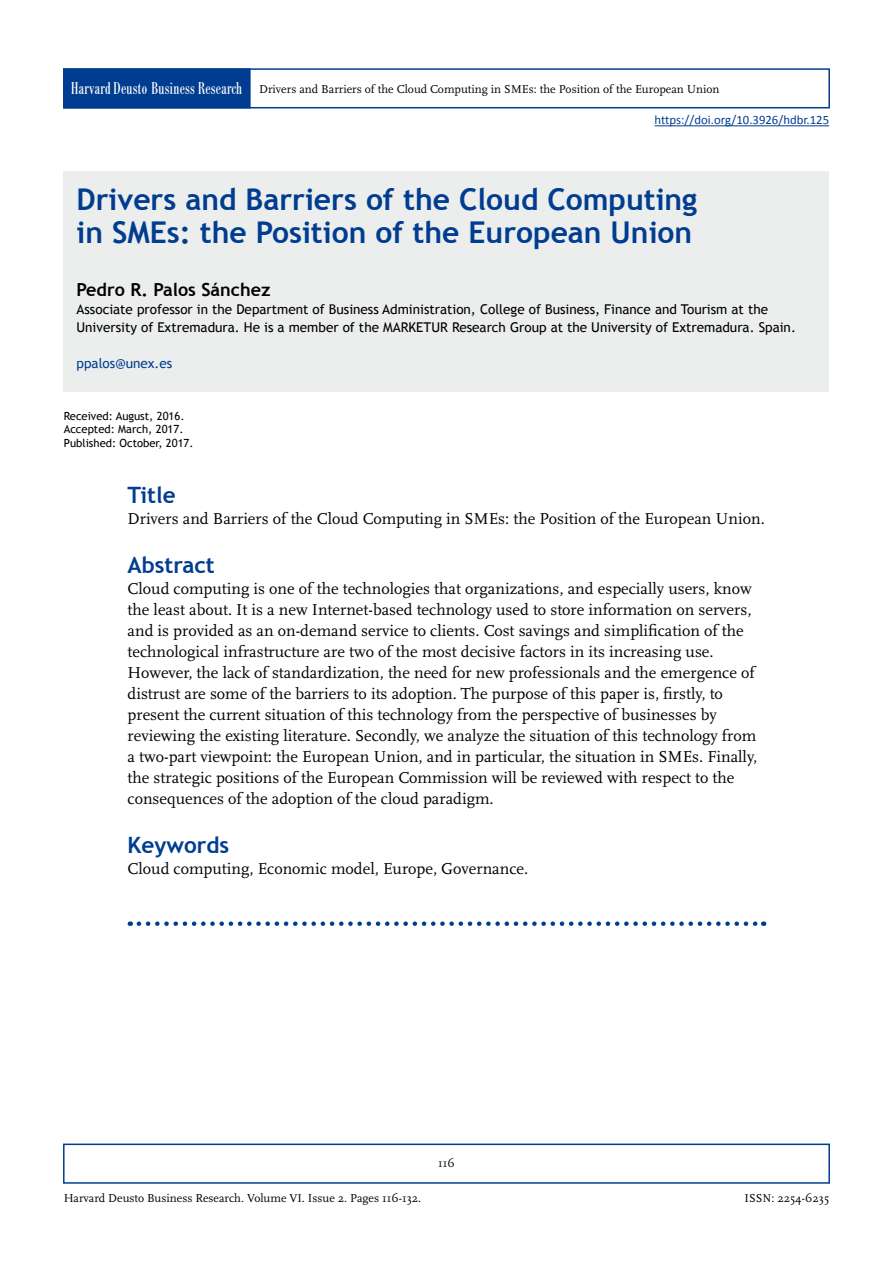
<style>
.page{position:relative;width:893px;height:1263px;background:#fff}
.page>*{position:absolute;margin:0;border:0;box-sizing:border-box;transform-origin:0 0}
.t1{font:700 30px/33px "Trebuchet MS";color:#003d90}
.t2{font:700 22.5px "Trebuchet MS";color:#003d90}
.t3{font:700 18px "Trebuchet MS";color:#000}
.t4{font:16.5px/21px "Scala";color:#000}
.t5{font:13.5px/18px "Trebuchet MS";color:#000}
.t6{font:13.5px "Trebuchet MS";color:#003d90}
.t7{font:12.75px "Calibri";color:#003d90}
.t8{font:12px "Scala";color:#000}
.t9{font:11.25px/13.5px "Trebuchet MS";color:#000}
.s1{font-family:"Bodoni BE";font-stretch:condensed;font-size:16.8px;color:#fff}
</style>
<div class="page">
<div style="left:63px;top:68px;width:767px;height:40px;border:2px solid #003d90"></div>
<div style="left:63px;top:1143px;width:767px;height:41px;border:2px solid #003d90"></div>
<div style="left:63px;top:68px;width:188px;height:40px;background:#003d90;border:2px solid #003d90"></div>
<div style="left:64px;top:171px;width:765px;height:221px;background:#eceded"></div>
<hr style="left:655px;top:125px;width:174px;height:1px;background:#003d90">
<svg style="left:139px;top:921px;width:625px;height:5px"></svg>
<p class="t8" style="left:71px;top:82px;width:650px"><span class="s1">Harvard Deusto Business Research</span> Drivers and Barriers of the Cloud Computing in SMEs: the Position of the European Union</p>
<p class="t7" style="left:655px;top:112px;width:176px">https://doi.org/10.3926/hdbr.125</p>
<h1 class="t1" style="left:77px;top:183px;width:622px">Drivers and Barriers of the Cloud Computing in SMEs: the Position of the European Union</h1>
<p class="t3" style="left:77px;top:278px;width:195px">Pedro R. Palos Sánchez</p>
<p class="t5" style="left:77px;top:300px;width:721px">Associate professor in the Department of Business Administration, College of Business, Finance and Tourism at the<br>University of Extremadura. He is a member of the MARKETUR Research Group at the University of Extremadura. Spain.</p>
<p class="t6" style="left:77px;top:355px;width:97px">ppalos@unex.es</p>
<p class="t9" style="left:64px;top:409px;width:131px">Received: August, 2016.<br>Accepted: March, 2017.<br>Published: October, 2017.</p>
<h2 class="t2" style="left:128px;top:481px;width:50px">Title</h2>
<p class="t4" style="left:128px;top:509px;width:639px">Drivers and Barriers of the Cloud Computing in SMEs: the Position of the European Union.</p>
<h2 class="t2" style="left:128px;top:551px;width:89px">Abstract</h2>
<p class="t4" style="left:128px;top:579px;width:631px">Cloud computing is one of the technologies that organizations, and especially users, know the least about. It is a new Internet-based technology used to store information on servers, and is provided as an on-demand service to clients. Cost savings and simplification of the technological infrastructure are two of the most decisive factors in its increasing use.<br>However, the lack of standardization, the need for new professionals and the emergence of distrust are some of the barriers to its adoption. The purpose of this paper is, firstly, to present the current situation of this technology from the perspective of businesses by reviewing the existing literature. Secondly, we analyze the situation of this technology from a two-part viewpoint: the European Union, and in particular, the situation in SMEs. Finally, the strategic positions of the European Commission will be reviewed with respect to the consequences of the adoption of the cloud paradigm.</p>
<h2 class="t2" style="left:128px;top:831px;width:103px">Keywords</h2>
<p class="t4" style="left:128px;top:858px;width:402px">Cloud computing, Economic model, Europe, Governance.</p>
<p class="t8" style="left:438px;top:1156px;width:18px">116</p>
<p class="t8" style="left:64px;top:1192px;width:359px">Harvard Deusto Business Research. Volume VI. Issue 2. Pages 116-132.</p>
<p class="t8" style="left:745px;top:1192px;width:86px">ISSN: 2254-6235</p>
</div>
